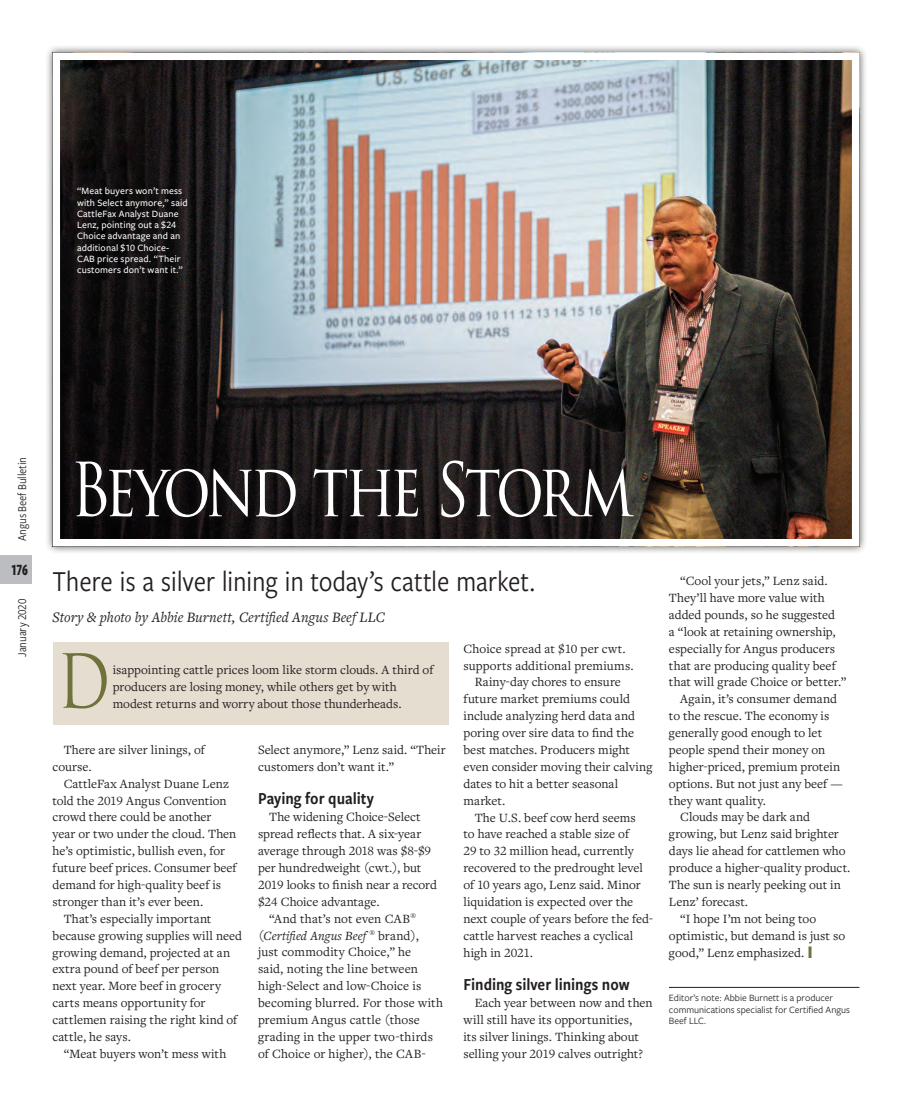
<style>
.page{position:relative;width:912px;height:1114px;background:#fff}
.page>*{position:absolute;margin:0;border:0;box-sizing:border-box;transform-origin:0 0}
.Feature_Headline{font:72.5px "Trajan Pro 3";letter-spacing:-.085em;color:#fff;scale:.82 1}
.body_text_drop_cap{font:72.38px "Trajan Pro 3";color:#6d733a;scale:.8 1}
.deck{font:30px "Freight Sans Cnd Pro";letter-spacing:-.01em;color:#231f20}
.subhead{font:17.5px "Freight Sans Cnd Pro Semi";letter-spacing:-.005em;color:#231f20}
.t1{font:700 16.25px "Freight Sans Cmp Pro";color:#231f20;scale:.9 1}
.feature_byline{font:italic 15px "Freight Text Pro";letter-spacing:.005em;color:#231f20}
.Feature_body{font:13.12px/16.9px "Freight Text Pro";color:#231f20}
.body_text_drop_cap-2{font:13.12px/16.9px "Freight Text Pro";color:#231f20}
.t2{font:12.5px "Freight Sans Cnd Pro";letter-spacing:-.01em;color:#231f20}
.cutlines_no_rule{font:500 10px/11.2px "Freight Sans Pro";letter-spacing:.015em;color:#fff}
.editor_s_note{font:10px/11.2px "Freight Sans Pro";color:#231f20}
.s1{font-style:italic}
.s2{font-family:"Freight Sans Pro";font-weight:700;font-size:18.38px;color:#6d733a}
</style>
<div class="page">
<div style="left:52px;top:642px;width:396px;height:83px;background:#e5ddd0"></div>
<hr style="left:668px;top:987px;width:191px;height:1px;background:#231f20">
<div style="left:45px;top:44px;width:822px;height:510px;background:#231f20;opacity:.75"></div>
<img style="left:61px;top:61px;width:789px;height:476px">
<div style="left:52px;top:52px;width:807px;height:494px;border:8px solid #fff"></div>
<div style="left:67px;top:451px;width:574px;height:75px;background:#231f20;opacity:.75"></div>
<div style="left:0;top:556px;width:32px;height:28px;background:#bcbdc0"></div>
<p class="cutlines_no_rule" style="left:77px;top:185px;width:112px">“Meat buyers won’t mess with Select anymore,” said<br>CattleFax Analyst Duane<br>Lenz, pointing out a $24<br>Choice advantage and an additional $10 Choice-<br>CAB price spread. “Their customers don’t want it.”</p>
<p class="t2" style="left:14px;top:541px;width:85px;rotate:-90deg">Angus Beef Bulletin</p>
<p class="t1" style="left:11px;top:558px;width:20px">176</p>
<p class="t2" style="left:14px;top:656px;width:59px;rotate:-90deg">January 2020</p>
<p class="Feature_Headline" style="left:70px;top:440px;width:688px">Beyond the Storm</p>
<p class="deck" style="left:52px;top:561px;width:484px">There is a silver lining in today’s cattle market.</p>
<p class="feature_byline" style="left:52px;top:607px;width:334px">Story &amp; photo by Abbie Burnett, Certified Angus Beef LLC</p>
<p class="body_text_drop_cap" style="left:57px;top:632px;width:68px">D</p>
<p class="Feature_body" style="left:463px;top:639px;width:172px">Choice spread at $10 per cwt. supports additional premiums.</p>
<p class="Feature_body" style="left:463px;top:673px;width:190px;text-indent:11px">Rainy-day chores to ensure future market premiums could include analyzing herd data and poring over sire data to find the best matches. Producers might even consider moving their calving dates to hit a better seasonal market.</p>
<p class="Feature_body" style="left:463px;top:808px;width:191px;text-indent:11px">The U.S. beef cow herd seems<br>to have reached a stable size of<br>29 to 32 million head, currently recovered to the predrought level of 10 years ago, Lenz said. Minor liquidation is expected over the next couple of years before the fed&shy;cattle harvest reaches a cyclical high in 2021.</p>
<p class="subhead" style="left:463px;top:972px;width:168px">Finding silver linings now</p>
<p class="Feature_body" style="left:463px;top:994px;width:191px;text-indent:11px">Each year between now and then will still have its opportunities,<br>its silver linings. Thinking about selling your 2019 calves outright?</p>
<p class="body_text_drop_cap-2" style="left:113px;top:661px;width:322px">isappointing cattle prices loom like storm clouds. A third of producers are losing money, while others get by with modest returns and worry about those thunderheads.</p>
<p class="Feature_body" style="left:52px;top:741px;width:154px;text-indent:11px">There are silver linings, of course.</p>
<p class="Feature_body" style="left:52px;top:774px;width:186px;text-indent:11px">CattleFax Analyst Duane Lenz told the 2019 Angus Convention crowd there could be another year or two under the cloud. Then he’s optimistic, bullish even, for future beef prices. Consumer beef demand for high-quality beef is stronger than it’s ever been.</p>
<p class="Feature_body" style="left:52px;top:909px;width:191px;text-indent:11px">That’s especially important because growing supplies will need growing demand, projected at an extra pound of beef per person next year. More beef in grocery carts means opportunity for cattlemen raising the right kind of cattle, he says.</p>
<p class="Feature_body" style="left:64px;top:1044px;width:164px">“Meat buyers won’t mess with</p>
<p class="Feature_body" style="left:258px;top:741px;width:189px">Select anymore,” Lenz said. “Their customers don’t want it.”</p>
<p class="subhead" style="left:258px;top:786px;width:117px">Paying for quality</p>
<p class="Feature_body" style="left:258px;top:808px;width:180px;text-indent:11px">The widening Choice-Select spread reflects that. A six-year average through 2018 was $8-$9 per hundredweight (cwt.), but<br>2019 looks to finish near a record $24 Choice advantage.</p>
<p class="Feature_body" style="left:258px;top:909px;width:186px;text-indent:11px">“And that’s not even CAB<sup>® </sup>(<span class="s1">Certified Angus Beef</span> <sup>®</sup> brand),<br>just commodity Choice,” he<br>said, noting the line between high-Select and low-Choice is becoming blurred. For those with premium Angus cattle (those grading in the upper two-thirds of Choice or higher), the CAB-</p>
<p class="Feature_body" style="left:668px;top:572px;width:179px;text-indent:11px">“Cool your jets,” Lenz said.<br>They’ll have more value with added pounds, so he suggested<br>a “look at retaining ownership, especially for Angus producers that are producing quality beef that will grade Choice or better.”</p>
<p class="Feature_body" style="left:668px;top:690px;width:175px;text-indent:11px">Again, it’s consumer demand to the rescue. The economy is generally good enough to let people spend their money on higher-priced, premium protein options. But not just any beef — they want quality.</p>
<p class="Feature_body" style="left:668px;top:808px;width:183px;text-indent:11px">Clouds may be dark and growing, but Lenz said brighter days lie ahead for cattlemen who produce a higher-quality product.<br>The sun is nearly peeking out in<br>Lenz’ forecast.</p>
<p class="Feature_body" style="left:668px;top:909px;width:178px;text-indent:11px">“I hope I’m not being too optimistic, but demand is just so good,” Lenz emphasized. <span class="s2">I</span></p>
<p class="editor_s_note" style="left:668px;top:992px;width:182px">Editor’s note: Abbie Burnett is a producer communications specialist for Certified Angus<br>Beef LLC.</p>
</div>
